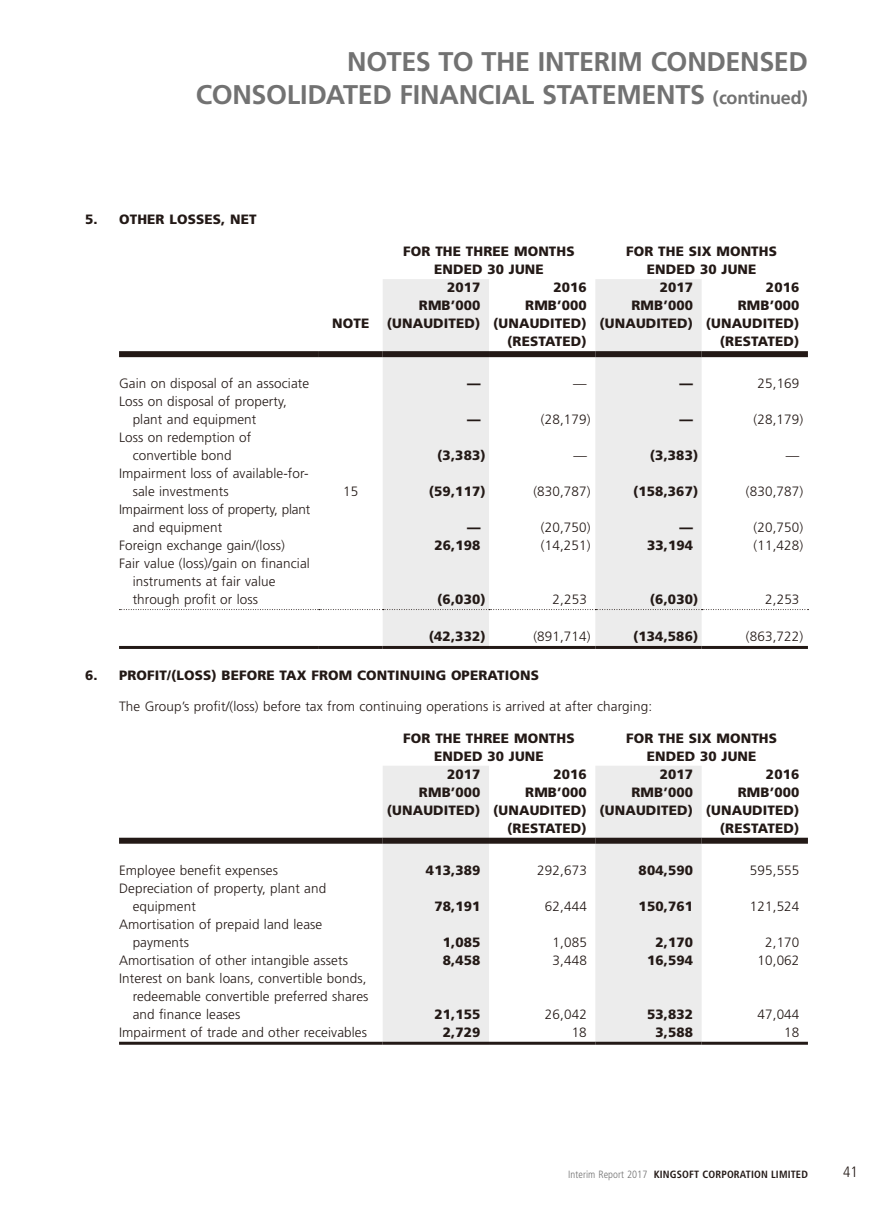
<style>
.page{position:relative;width:893px;height:1212px;background:#fff}
.page>*{position:absolute;margin:0;border:0;box-sizing:border-box;transform-origin:0 0}
.t1{font:700 27px/33px "Frutiger";letter-spacing:-.01em;color:#727272;text-align:right}
.t2{font:300 condensed 15px "Frutiger";color:#231916}
.t3{font:300 13.5px/18px "Frutiger";letter-spacing:.01em;color:#231916}
.t4{font:900 13.5px/18px "Frutiger";letter-spacing:.01em;color:#231916;text-align:center}
.t5{font:300 13.5px/18px "Frutiger";letter-spacing:-.01em;color:#231916}
.t6{font:700 condensed 10.5px "Frutiger";letter-spacing:.015em;color:#231916}
.s1{font-size:18px}
.s2{font-weight:300;color:#727272}
</style>
<div class="page">
<svg style="left:383px;top:279px;width:319px;height:367px;fill:#ececec"></svg>
<svg style="left:119px;top:609px;width:689px;height:1px"></svg>
<hr style="left:119px;top:646px;width:200px;height:3px;background:#231916">
<hr style="left:319px;top:646px;width:64px;height:3px;background:#231916">
<hr style="left:383px;top:646px;width:106px;height:3px;background:#231916">
<hr style="left:489px;top:646px;width:106px;height:3px;background:#231916">
<hr style="left:595px;top:646px;width:107px;height:3px;background:#231916">
<hr style="left:702px;top:646px;width:106px;height:3px;background:#231916">
<div style="left:119px;top:351px;width:200px;height:6px;background:#231916"></div>
<div style="left:319px;top:351px;width:64px;height:6px;background:#231916"></div>
<div style="left:383px;top:351px;width:106px;height:6px;background:#231916"></div>
<div style="left:489px;top:351px;width:106px;height:6px;background:#231916"></div>
<div style="left:595px;top:351px;width:107px;height:6px;background:#231916"></div>
<div style="left:702px;top:351px;width:106px;height:6px;background:#231916"></div>
<svg style="left:383px;top:766px;width:319px;height:276px;fill:#ececec"></svg>
<hr style="left:119px;top:1042px;width:264px;height:3px;background:#231916">
<hr style="left:383px;top:1042px;width:106px;height:3px;background:#231916">
<hr style="left:489px;top:1042px;width:106px;height:3px;background:#231916">
<hr style="left:595px;top:1042px;width:107px;height:3px;background:#231916">
<hr style="left:702px;top:1042px;width:106px;height:3px;background:#231916">
<div style="left:119px;top:838px;width:264px;height:6px;background:#231916"></div>
<div style="left:383px;top:838px;width:106px;height:6px;background:#231916"></div>
<div style="left:489px;top:838px;width:106px;height:6px;background:#231916"></div>
<div style="left:595px;top:838px;width:107px;height:6px;background:#231916"></div>
<div style="left:702px;top:838px;width:106px;height:6px;background:#231916"></div>
<h1 class="t1" style="left:196px;top:45px;width:614px">NOTES TO THE INTERIM CONDENSED<br>CONSOLIDATED FINANCIAL STATEMENTS <span class="s1">(continued)</span></h1>
<p class="t4" style="left:85px;top:210px;width:173px">5. OTHER LOSSES, NET</p>
<p class="t4" style="left:403px;top:242px;width:173px">FOR THE THREE MONTHS<br>ENDED 30 JUNE</p>
<p class="t4" style="left:626px;top:242px;width:152px">FOR THE SIX MONTHS<br>ENDED 30 JUNE</p>
<p class="t4" style="left:447px;top:278px;width:35px">2017</p>
<p class="t4" style="left:553px;top:278px;width:35px">2016</p>
<p class="t4" style="left:660px;top:278px;width:35px">2017</p>
<p class="t4" style="left:766px;top:278px;width:35px">2016</p>
<p class="t4" style="left:419px;top:296px;width:63px">RMB’000</p>
<p class="t4" style="left:525px;top:296px;width:63px">RMB’000</p>
<p class="t4" style="left:631px;top:296px;width:63px">RMB’000</p>
<p class="t4" style="left:738px;top:296px;width:63px">RMB’000</p>
<p class="t4" style="left:332px;top:314px;width:39px">NOTE</p>
<p class="t4" style="left:507px;top:314px;width:294px;text-align:left;text-indent:-120px">(UNAUDITED) (UNAUDITED) (UNAUDITED) (UNAUDITED) (RESTATED)</p>
<p class="t4" style="left:720px;top:332px;width:81px">(RESTATED)</p>
<p class="t3" style="left:119px;top:375px;width:192px">Gain on disposal of an associate</p>
<p class="t4" style="left:467px;top:374px;width:15px">—</p>
<p class="t3" style="left:573px;top:375px;width:15px">—</p>
<p class="t4" style="left:680px;top:374px;width:15px">—</p>
<p class="t3" style="left:757px;top:375px;width:43px">25,169</p>
<p class="t3" style="left:133px;top:393px;width:156px;text-indent:-14px">Loss on disposal of property, plant and equipment</p>
<p class="t4" style="left:467px;top:410px;width:15px">—</p>
<p class="t3" style="left:541px;top:411px;width:51px">(28,179)</p>
<p class="t4" style="left:680px;top:410px;width:15px">—</p>
<p class="t3" style="left:753px;top:411px;width:51px">(28,179)</p>
<p class="t3" style="left:119px;top:429px;width:134px;text-align:center">Loss on redemption of convertible bond</p>
<p class="t3" style="left:133px;top:465px;width:177px;text-indent:-14px">Impairment loss of available-for&shy;sale investments</p>
<p class="t5" style="left:133px;top:501px;width:179px;text-indent:-14px">Impairment loss of property, plant and equipment</p>
<p class="t4" style="left:437px;top:446px;width:50px">(3,383)</p>
<p class="t3" style="left:573px;top:447px;width:15px">—</p>
<p class="t4" style="left:650px;top:446px;width:50px">(3,383)</p>
<p class="t3" style="left:786px;top:447px;width:15px">—</p>
<p class="t3" style="left:343px;top:483px;width:17px">15</p>
<p class="t4" style="left:429px;top:482px;width:58px">(59,117)</p>
<p class="t3" style="left:533px;top:483px;width:59px">(830,787)</p>
<p class="t4" style="left:633px;top:482px;width:67px">(158,367)</p>
<p class="t3" style="left:746px;top:483px;width:59px">(830,787)</p>
<p class="t4" style="left:467px;top:518px;width:15px">—</p>
<p class="t3" style="left:541px;top:519px;width:51px">(20,750)</p>
<p class="t4" style="left:680px;top:518px;width:15px">—</p>
<p class="t3" style="left:754px;top:519px;width:51px">(20,750)</p>
<p class="t3" style="left:119px;top:537px;width:167px">Foreign exchange gain/(loss)</p>
<p class="t4" style="left:434px;top:536px;width:48px">26,198</p>
<p class="t3" style="left:541px;top:537px;width:51px">(14,251)</p>
<p class="t4" style="left:647px;top:536px;width:48px">33,194</p>
<p class="t3" style="left:754px;top:537px;width:51px">(11,428)</p>
<p class="t3" style="left:133px;top:555px;width:179px;text-indent:-14px">Fair value (loss)/gain on financial instruments at fair value through profit or loss</p>
<p class="t4" style="left:437px;top:590px;width:50px">(6,030)</p>
<p class="t3" style="left:553px;top:591px;width:36px">2,253</p>
<p class="t4" style="left:650px;top:590px;width:50px">(6,030)</p>
<p class="t3" style="left:765px;top:591px;width:36px">2,253</p>
<p class="t4" style="left:429px;top:627px;width:58px">(42,332)</p>
<p class="t3" style="left:533px;top:627px;width:59px">(891,714)</p>
<p class="t4" style="left:633px;top:627px;width:67px">(134,586)</p>
<p class="t3" style="left:746px;top:627px;width:59px">(863,722)</p>
<p class="t4" style="left:85px;top:666px;width:455px">6. PROFIT/(LOSS) BEFORE TAX FROM CONTINUING OPERATIONS</p>
<p class="t3" style="left:119px;top:697px;width:534px">The Group’s profit/(loss) before tax from continuing operations is arrived at after charging:</p>
<p class="t4" style="left:403px;top:729px;width:173px">FOR THE THREE MONTHS<br>ENDED 30 JUNE</p>
<p class="t4" style="left:626px;top:729px;width:152px">FOR THE SIX MONTHS<br>ENDED 30 JUNE</p>
<p class="t4" style="left:447px;top:765px;width:35px">2017</p>
<p class="t4" style="left:553px;top:765px;width:35px">2016</p>
<p class="t4" style="left:660px;top:765px;width:35px">2017</p>
<p class="t4" style="left:766px;top:765px;width:35px">2016</p>
<p class="t4" style="left:419px;top:783px;width:63px">RMB’000</p>
<p class="t4" style="left:525px;top:783px;width:63px">RMB’000</p>
<p class="t4" style="left:631px;top:783px;width:63px">RMB’000</p>
<p class="t4" style="left:738px;top:783px;width:63px">RMB’000</p>
<p class="t4" style="left:387px;top:801px;width:414px">(UNAUDITED) (UNAUDITED) (UNAUDITED) (UNAUDITED)</p>
<p class="t4" style="left:507px;top:819px;width:81px">(RESTATED)</p>
<p class="t4" style="left:720px;top:819px;width:81px">(RESTATED)</p>
<p class="t3" style="left:119px;top:861px;width:160px">Employee benefit expenses</p>
<p class="t4" style="left:426px;top:861px;width:56px">413,389</p>
<p class="t3" style="left:537px;top:861px;width:51px">292,673</p>
<p class="t4" style="left:639px;top:861px;width:56px">804,590</p>
<p class="t3" style="left:750px;top:861px;width:51px">595,555</p>
<p class="t3" style="left:133px;top:879px;width:195px;text-indent:-14px">Depreciation of property, plant and equipment</p>
<p class="t4" style="left:434px;top:897px;width:48px">78,191</p>
<p class="t3" style="left:545px;top:897px;width:43px">62,444</p>
<p class="t4" style="left:639px;top:897px;width:56px">150,761</p>
<p class="t3" style="left:750px;top:897px;width:51px">121,524</p>
<p class="t3" style="left:133px;top:915px;width:191px;text-indent:-14px">Amortisation of prepaid land lease payments</p>
<p class="t4" style="left:443px;top:933px;width:39px">1,085</p>
<p class="t3" style="left:553px;top:933px;width:36px">1,085</p>
<p class="t4" style="left:655px;top:933px;width:39px">2,170</p>
<p class="t3" style="left:765px;top:933px;width:36px">2,170</p>
<p class="t3" style="left:119px;top:951px;width:230px">Amortisation of other intangible assets</p>
<p class="t4" style="left:443px;top:951px;width:39px">8,458</p>
<p class="t3" style="left:553px;top:951px;width:36px">3,448</p>
<p class="t4" style="left:647px;top:951px;width:48px">16,594</p>
<p class="t3" style="left:757px;top:951px;width:43px">10,062</p>
<p class="t3" style="left:133px;top:969px;width:237px;text-indent:-14px">Interest on bank loans, convertible bonds, redeemable convertible preferred shares and finance leases</p>
<p class="t4" style="left:434px;top:1005px;width:48px">21,155</p>
<p class="t3" style="left:545px;top:1005px;width:43px">26,042</p>
<p class="t4" style="left:647px;top:1005px;width:48px">53,832</p>
<p class="t3" style="left:757px;top:1005px;width:43px">47,044</p>
<p class="t3" style="left:119px;top:1023px;width:250px">Impairment of trade and other receivables</p>
<p class="t4" style="left:443px;top:1023px;width:39px">2,729</p>
<p class="t3" style="left:572px;top:1023px;width:17px">18</p>
<p class="t4" style="left:655px;top:1023px;width:39px">3,588</p>
<p class="t3" style="left:784px;top:1023px;width:17px">18</p>
<p class="t6" style="left:568px;top:1168px;width:241px"><span class="s2">Interim Report 2017</span> KINGSOFT CORPORATION LIMITED</p>
<p class="t2" style="left:843px;top:1164px;width:16px">41</p>
</div>
